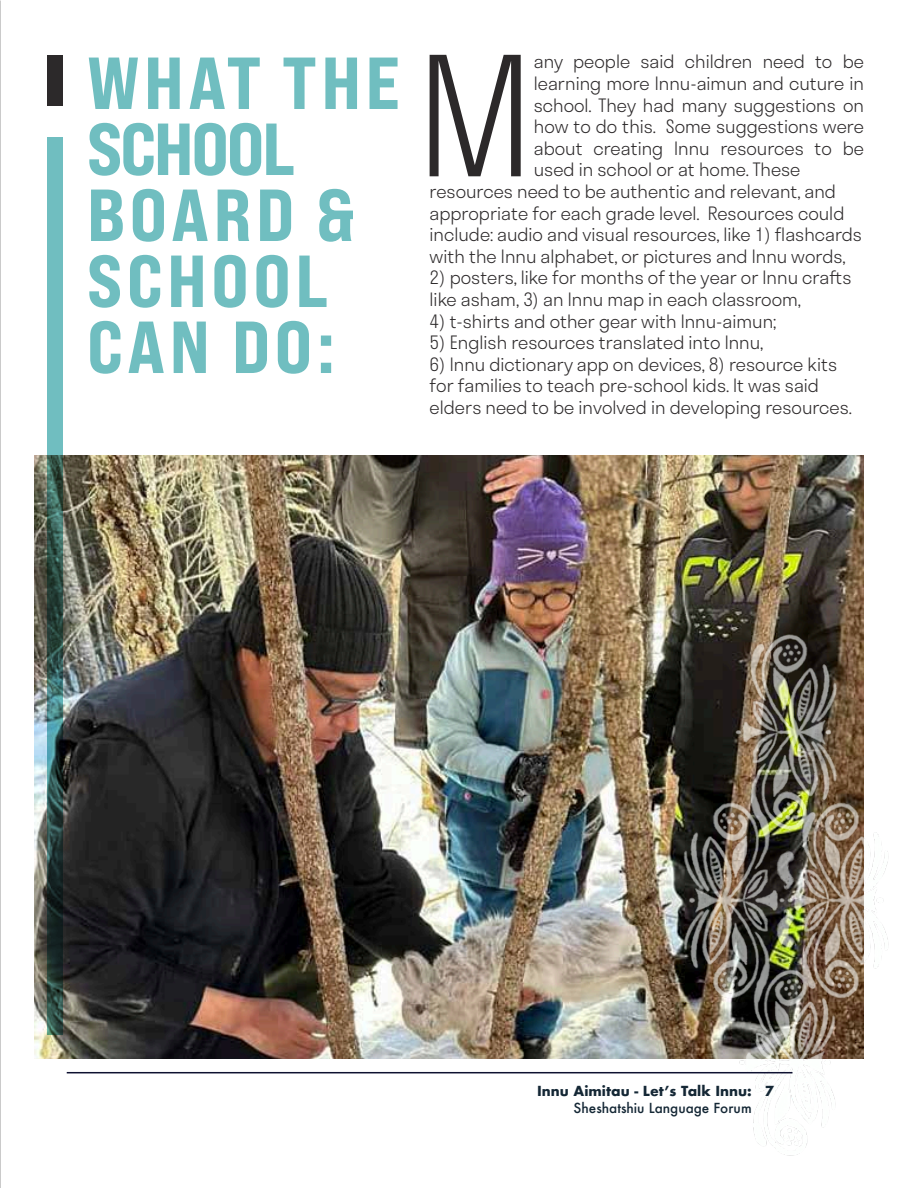
<style>
.page{position:relative;width:918px;height:1188px;background:#fff}
.page>*{position:absolute;margin:0;border:0;box-sizing:border-box;transform-origin:0 0}
.t1{font:300 162px "Stratos";color:#2c292a}
.t2{font:73.5px/66px "Bebas Neue Pro Exp Eb";letter-spacing:.06em;color:#70bec0}
.t3{font:300 18px/21.6px "Stratos";color:#2c292a}
.t4{font:700 13.5px "Futura";color:#142735}
.t5{font:500 13.5px "Futura";color:#142735}
</style>
<div class="page">
<img style="left:35px;top:456px;width:829px;height:603px">
<div style="left:47px;top:55px;width:15px;height:51px;background:#2c292a"></div>
<svg style="left:47px;top:138px;width:15px;height:897px;background:#457775"></svg>
<img style="left:467px;top:572px;width:422px;height:584px">
<hr style="left:67px;top:1072px;width:725px;height:1px;background:#0e1131">
<h2 class="t2" style="left:87px;top:49px;width:314px">WHAT THE<br>SCHOOL<br>BOARD &amp;<br>SCHOOL<br>CAN DO:</h2>
<h1 class="t1" style="left:416px;top:-13px;width:119px">M</h1>
<p class="t3" style="left:534px;top:50px;width:332px">any people said children need to be</p>
<p class="t3" style="left:534px;top:72px;width:332px">learning more Innu-aimun and cuture in</p>
<p class="t3" style="left:534px;top:93px;width:332px">school. They had many suggestions on</p>
<p class="t3" style="left:534px;top:115px;width:332px">how to do this. Some suggestions were</p>
<p class="t3" style="left:534px;top:137px;width:332px">about creating Innu resources to be</p>
<p class="t3" style="left:534px;top:158px;width:268px">used in school or at home. These</p>
<p class="t3" style="left:430px;top:180px;width:408px">resources need to be authentic and relevant, and</p>
<p class="t3" style="left:430px;top:201px;width:416px">appropriate for each grade level. Resources could</p>
<p class="t3" style="left:430px;top:223px;width:434px">include: audio and visual resources, like 1) flashcards</p>
<p class="t3" style="left:430px;top:245px;width:418px">with the Innu alphabet, or pictures and Innu words,</p>
<p class="t3" style="left:430px;top:266px;width:423px">2) posters, like for months of the year or Innu crafts like asham, 3) an Innu map in each classroom,</p>
<p class="t3" style="left:430px;top:309px;width:348px">4) t-shirts and other gear with Innu-aimun;</p>
<p class="t3" style="left:430px;top:331px;width:335px">5) English resources translated into Innu,</p>
<p class="t3" style="left:430px;top:353px;width:424px">6) Innu dictionary app on devices, 8) resource kits for families to teach pre-school kids. It was said elders need to be involved in developing resources.</p>
<p class="t4" style="left:537px;top:1081px;width:216px">Innu Aimitau - Let’s Talk Innu:</p>
<p class="t5" style="left:574px;top:1098px;width:180px">Sheshatshiu Language Forum</p>
<p class="t4" style="left:765px;top:1081px;width:11px">7</p>
</div>
